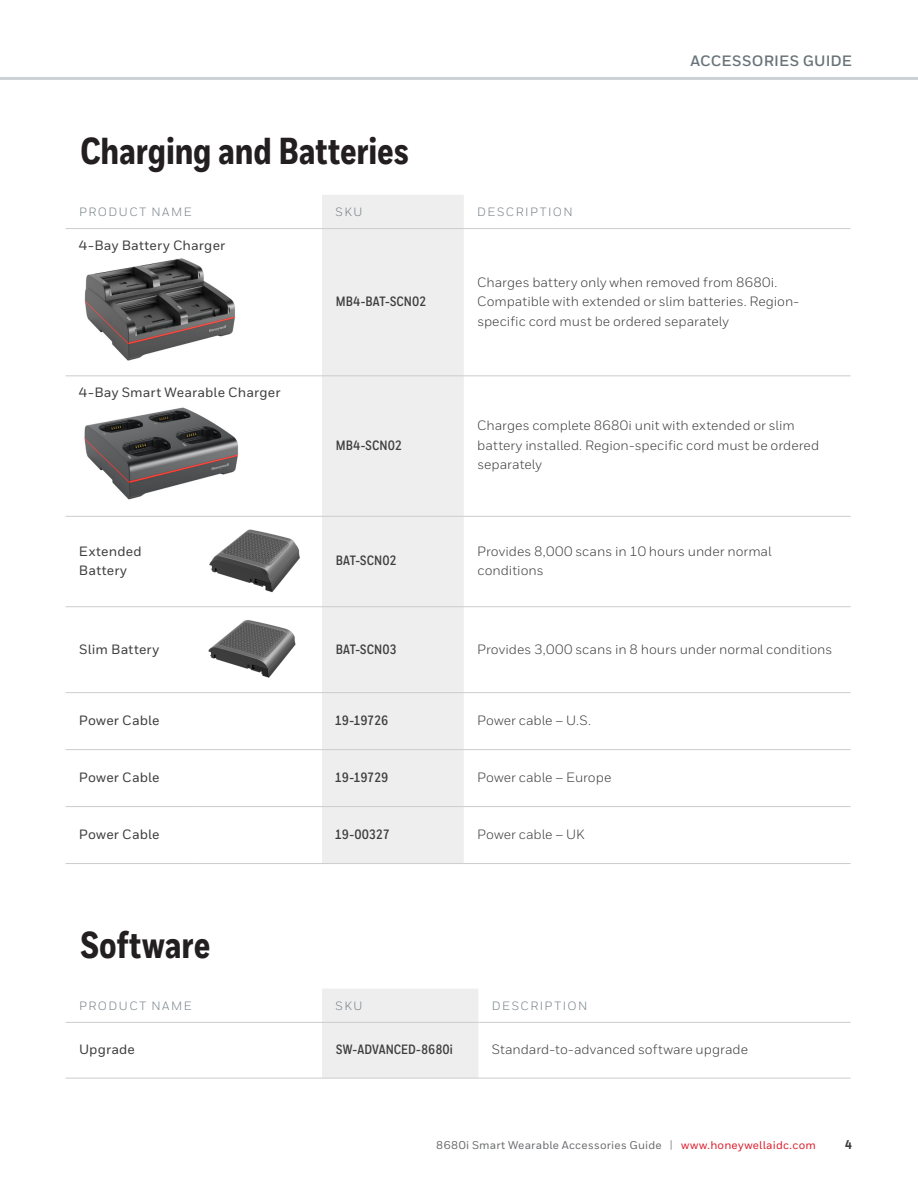
<style>
.page{position:relative;width:918px;height:1188px;background:#fff}
.page>*{position:absolute;margin:0;border:0;box-sizing:border-box;transform-origin:0 0}
.Heading_1{font:800 37.5px "Honeywell Cond";letter-spacing:-.005em;color:#231f20}
.t1{font:700 15px "Honeywell Sans";letter-spacing:.01em;color:#687379}
.Body__9_14_pt{font:13.5px/19.5px "Honeywell Sans";color:#3e3e3f}
.Body__9_14_pt-2{font:500 13.5px/19.5px "Honeywell Sans";letter-spacing:.01em;color:#3e3e3f}
.Body__9_14_pt-3{font:700 13.5px "Honeywell Cond";color:#3e3e3f}
.t2{font:800 12.75px "Honeywell Cond";color:#3e3e3f}
.Table__Header{font:12px "Honeywell Sans";letter-spacing:.125em;color:#748086}
.t3{font:500 11.25px "Honeywell Sans";letter-spacing:.02em;color:#6c6d70}
.s1{font-size:11.4px;color:#939598}
.s2{color:#dc1f2e}
</style>
<div class="page">
<hr style="left:0;top:77px;width:918px;height:3px;background:#cbd1d5">
<div style="left:322px;top:195px;width:142px;height:668px;background:#eeeeef"></div>
<hr style="left:322px;top:375px;width:142px;height:1px;background:#cbccce">
<hr style="left:464px;top:375px;width:387px;height:1px;background:#cbccce">
<hr style="left:322px;top:516px;width:142px;height:1px;background:#cbccce">
<hr style="left:464px;top:516px;width:387px;height:1px;background:#cbccce">
<hr style="left:66px;top:516px;width:128px;height:1px;background:#cbccce">
<hr style="left:194px;top:516px;width:128px;height:1px;background:#cbccce">
<hr style="left:322px;top:606px;width:142px;height:1px;background:#cbccce">
<hr style="left:464px;top:606px;width:387px;height:1px;background:#cbccce">
<hr style="left:322px;top:692px;width:142px;height:1px;background:#cbccce">
<hr style="left:464px;top:692px;width:387px;height:1px;background:#cbccce">
<hr style="left:322px;top:749px;width:142px;height:1px;background:#cbccce">
<hr style="left:464px;top:749px;width:387px;height:1px;background:#cbccce">
<hr style="left:322px;top:806px;width:142px;height:1px;background:#cbccce">
<hr style="left:464px;top:806px;width:387px;height:1px;background:#cbccce">
<hr style="left:322px;top:863px;width:142px;height:1px;background:#cbccce">
<hr style="left:464px;top:863px;width:387px;height:1px;background:#cbccce">
<hr style="left:464px;top:228px;width:387px;height:1px;background:#cbccce">
<hr style="left:66px;top:228px;width:128px;height:1px;background:#cbccce">
<hr style="left:194px;top:228px;width:128px;height:1px;background:#cbccce">
<hr style="left:66px;top:375px;width:128px;height:1px;background:#cbccce">
<hr style="left:194px;top:375px;width:128px;height:1px;background:#cbccce">
<hr style="left:322px;top:228px;width:142px;height:1px;background:#cbccce">
<hr style="left:66px;top:692px;width:128px;height:1px;background:#cbccce">
<hr style="left:194px;top:692px;width:128px;height:1px;background:#cbccce">
<hr style="left:66px;top:749px;width:128px;height:1px;background:#cbccce">
<hr style="left:194px;top:749px;width:128px;height:1px;background:#cbccce">
<hr style="left:66px;top:806px;width:128px;height:1px;background:#cbccce">
<hr style="left:194px;top:806px;width:128px;height:1px;background:#cbccce">
<hr style="left:66px;top:863px;width:128px;height:1px;background:#cbccce">
<hr style="left:194px;top:863px;width:128px;height:1px;background:#cbccce">
<hr style="left:66px;top:606px;width:128px;height:1px;background:#cbccce">
<hr style="left:194px;top:606px;width:128px;height:1px;background:#cbccce">
<img style="left:84px;top:258px;width:151px;height:103px">
<img style="left:84px;top:407px;width:155px;height:93px">
<img style="left:209px;top:529px;width:91px;height:64px">
<img style="left:208px;top:620px;width:88px;height:58px">
<div style="left:322px;top:989px;width:156px;height:89px;background:#eeeeef"></div>
<hr style="left:322px;top:1078px;width:156px;height:1px;background:#cbccce">
<hr style="left:478px;top:1078px;width:373px;height:1px;background:#cbccce">
<hr style="left:478px;top:1022px;width:373px;height:1px;background:#cbccce">
<hr style="left:66px;top:1022px;width:256px;height:1px;background:#cbccce">
<hr style="left:66px;top:1078px;width:256px;height:1px;background:#cbccce">
<hr style="left:322px;top:1022px;width:156px;height:1px;background:#cbccce">
<p class="Heading_1" style="left:80px;top:128px;width:330px">Charging and Batteries</p>
<p class="Table__Header" style="left:79px;top:205px;width:114px">PRODUCT NAME</p>
<p class="Table__Header" style="left:336px;top:205px;width:28px">SKU</p>
<p class="Table__Header" style="left:477px;top:205px;width:97px">DESCRIPTION</p>
<p class="Body__9_14_pt-2" style="left:79px;top:236px;width:148px">4-Bay Battery Charger</p>
<p class="t1" style="left:690px;top:52px;width:163px">ACCESSORIES GUIDE</p>
<p class="Body__9_14_pt-2" style="left:79px;top:383px;width:203px">4-Bay Smart Wearable Charger</p>
<p class="Body__9_14_pt-3" style="left:336px;top:293px;width:92px">MB4-BAT-SCN02</p>
<p class="Body__9_14_pt-3" style="left:336px;top:437px;width:68px">MB4-SCN02</p>
<p class="Body__9_14_pt" style="left:477px;top:272px;width:324px">Charges battery only when removed from 8680i.<br>Compatible with extended or slim batteries. Region&shy;specific cord must be ordered separately</p>
<p class="Body__9_14_pt" style="left:477px;top:416px;width:344px">Charges complete 8680i unit with extended or slim battery installed. Region-specific cord must be ordered separately</p>
<p class="Body__9_14_pt-2" style="left:79px;top:541px;width:64px">Extended<br>Battery</p>
<p class="Body__9_14_pt-3" style="left:336px;top:553px;width:62px">BAT-SCN02</p>
<p class="Body__9_14_pt" style="left:477px;top:541px;width:296px">Provides 8,000 scans in 10 hours under normal conditions</p>
<p class="Body__9_14_pt-2" style="left:79px;top:639px;width:82px">Slim Battery</p>
<p class="Body__9_14_pt-3" style="left:336px;top:641px;width:62px">BAT-SCN03</p>
<p class="Body__9_14_pt" style="left:477px;top:639px;width:357px">Provides 3,000 scans in 8 hours under normal conditions</p>
<p class="Body__9_14_pt-2" style="left:79px;top:711px;width:82px">Power Cable</p>
<p class="Body__9_14_pt-3" style="left:335px;top:712px;width:55px">19-19726</p>
<p class="Body__9_14_pt" style="left:477px;top:711px;width:115px">Power cable – U.S.</p>
<p class="Body__9_14_pt-2" style="left:79px;top:768px;width:82px">Power Cable</p>
<p class="Body__9_14_pt-3" style="left:335px;top:769px;width:55px">19-19729</p>
<p class="Body__9_14_pt" style="left:477px;top:768px;width:136px">Power cable – Europe</p>
<p class="Body__9_14_pt-2" style="left:79px;top:825px;width:82px">Power Cable</p>
<p class="Body__9_14_pt-3" style="left:335px;top:826px;width:57px">19-00327</p>
<p class="Body__9_14_pt" style="left:477px;top:825px;width:109px">Power cable – UK</p>
<p class="Heading_1" style="left:81px;top:922px;width:131px">Software</p>
<p class="Table__Header" style="left:79px;top:998px;width:114px">PRODUCT NAME</p>
<p class="Table__Header" style="left:336px;top:999px;width:28px">SKU</p>
<p class="Table__Header" style="left:492px;top:998px;width:97px">DESCRIPTION</p>
<p class="Body__9_14_pt-2" style="left:79px;top:1040px;width:58px">Upgrade</p>
<p class="Body__9_14_pt-3" style="left:336px;top:1041px;width:118px">SW-ADVANCED-8680i</p>
<p class="Body__9_14_pt" style="left:492px;top:1040px;width:258px">Standard-to-advanced software upgrade</p>
<p class="t3" style="left:436px;top:1138px;width:381px">8680i Smart Wearable Accessories Guide <span class="s1">|</span> <span class="s2">www.honeywellaidc.com</span></p>
<p class="t2" style="left:845px;top:1137px;width:8px">4</p>
</div>
